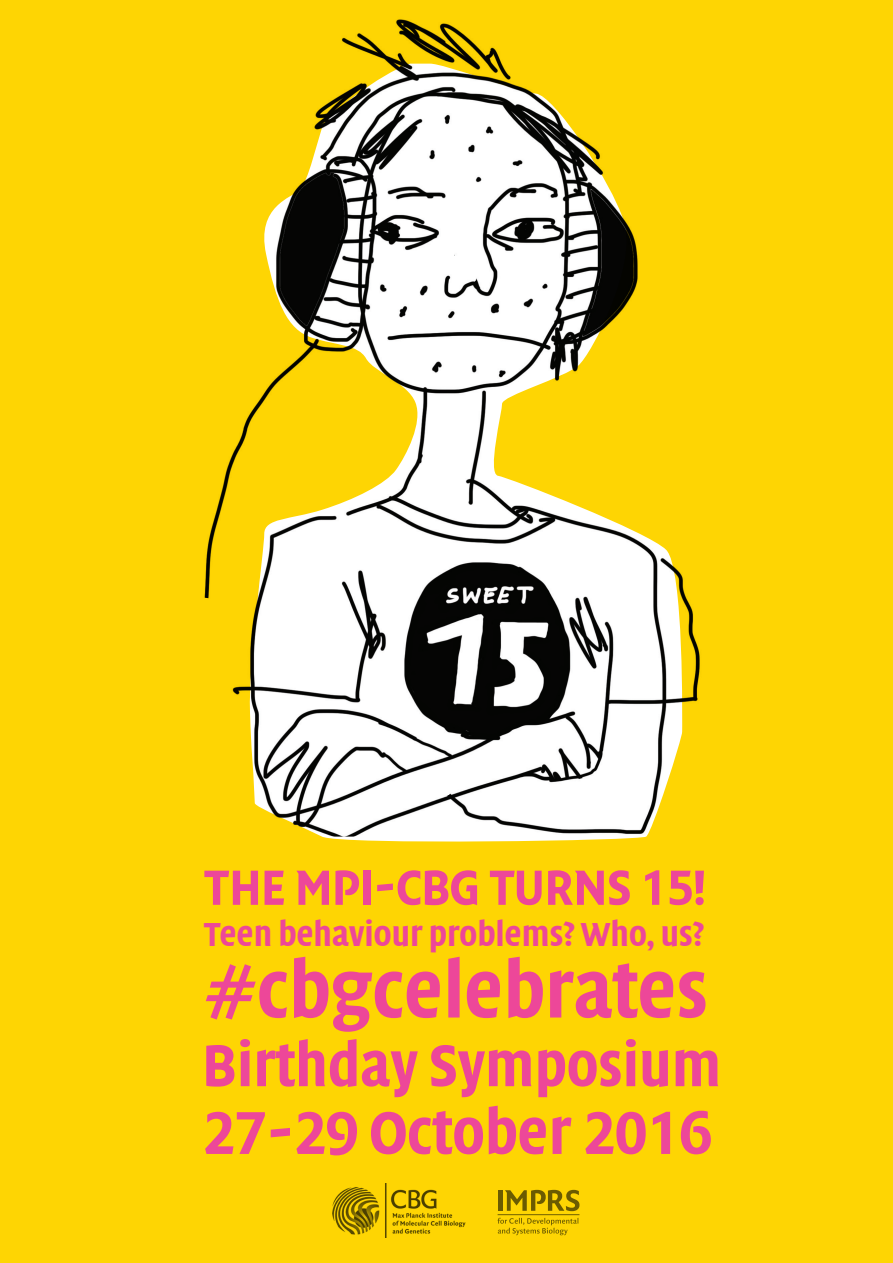
<style>
.page{position:relative;width:893px;height:1263px;background:#fed503}
.page>*{position:absolute;margin:0;border:0;box-sizing:border-box;transform-origin:0 0}
.t1{font:700 78.3px "Quadraat Headliner Offc Pro";color:#ed4799}
.t2{font:700 62.1px "Quadraat Headliner Offc Pro";color:#ed4799}
.t3{font:700 60.6px "Quadraat Headliner Offc Pro";color:#ed4799}
.t4{font:700 50.85px "Quadraat Headliner Offc Pro";color:#ed4799}
.t5{font:700 34.2px "Quadraat Headliner Offc Pro";color:#ed4799}
</style>
<div class="page">
<img style="left:204px;top:19px;width:496px;height:818px">
<img style="left:332px;top:1183px;width:134px;height:54px">
<div style="left:498px;top:1190px;width:5px;height:21px;background:#6b5b01"></div>
<svg style="left:505px;top:1190px;width:74px;height:21px"></svg>
<svg style="left:497px;top:1218px;width:81px;height:17px"></svg>
<hr style="left:498px;top:1214px;width:81px;height:1px;background:#808285">
<p class="t4" style="left:204px;top:855px;width:503px">THE MPI-CBG TURNS 15!</p>
<p class="t5" style="left:204px;top:913px;width:501px">Teen behaviour problems? Who, us?</p>
<p class="t1" style="left:204px;top:941px;width:506px">#cbgcelebrates</p>
<p class="t3" style="left:202px;top:1027px;width:520px">Birthday Symposium</p>
<p class="t2" style="left:202px;top:1093px;width:511px">27-29 October 2016</p>
</div>
